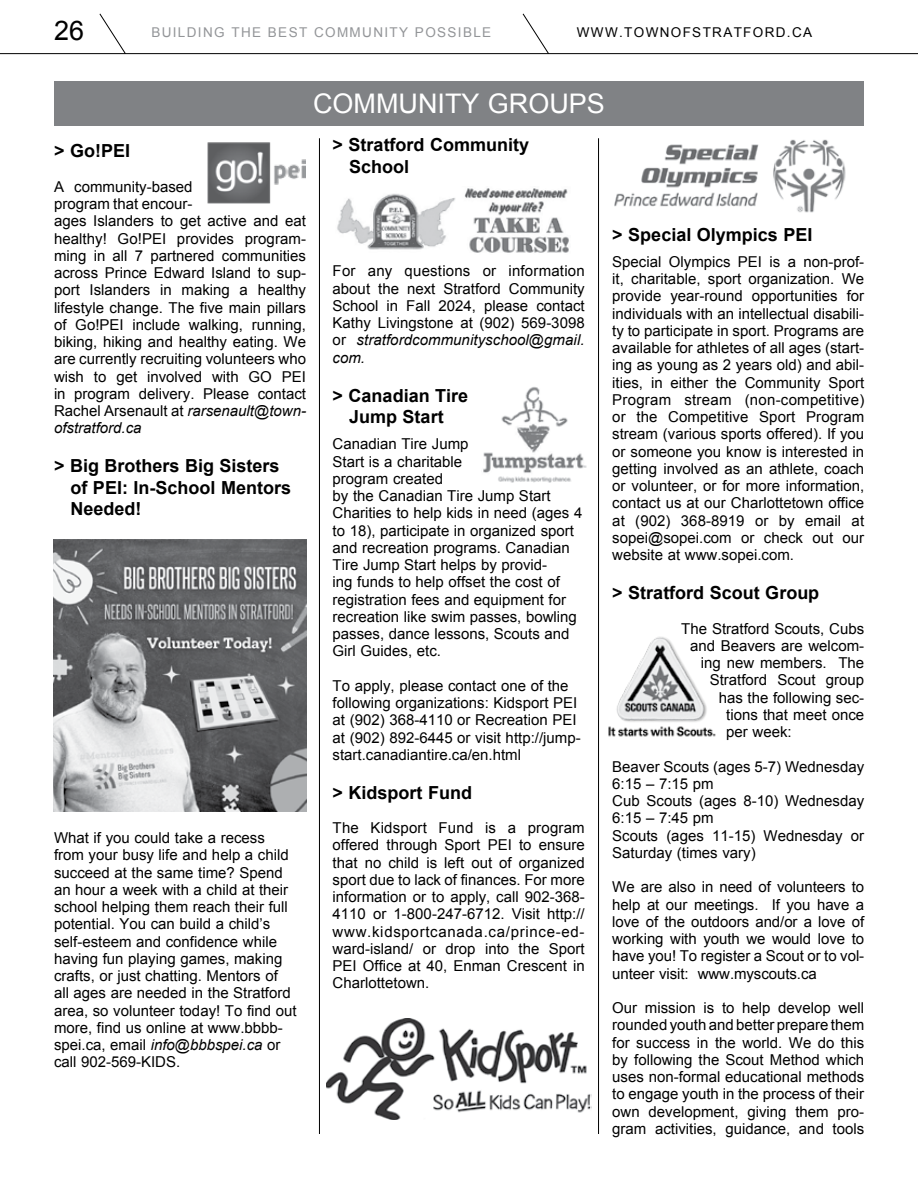
<style>
.page{position:relative;width:918px;height:1188px;background:#fff}
.page>*{position:absolute;margin:0;border:0;box-sizing:border-box;transform-origin:0 0}
.t1{font:27px "Arial";color:#fff}
.t2{font:27px "Arial";color:#000}
.t3{font:700 18px/21.6px "Arial";color:#000}
.t4{font:15px/17.2px "Arial";color:#000}
.t5{font:13.5px "Arial";letter-spacing:.1em;color:#939598}
.t6{font:13.5px "Arial";letter-spacing:.1em;color:#000}
.s1{font-style:italic}
</style>
<div class="page">
<hr style="left:0;top:53px;width:918px;height:1px;background:#000">
<svg style="left:99px;top:13px;width:27px;height:42px"></svg>
<svg style="left:522px;top:13px;width:28px;height:42px"></svg>
<hr style="left:598px;top:138px;width:1px;height:996px;background:#000">
<hr style="left:319px;top:138px;width:1px;height:996px;background:#000">
<div style="left:54px;top:81px;width:810px;height:44px;background:#808285"></div>
<img style="left:208px;top:142px;width:98px;height:62px">
<img style="left:608px;top:637px;width:108px;height:100px">
<img style="left:614px;top:139px;width:232px;height:74px">
<img style="left:54px;top:539px;width:252px;height:273px">
<img style="left:337px;top:188px;width:232px;height:65px">
<img style="left:483px;top:387px;width:103px;height:96px">
<img style="left:327px;top:1019px;width:265px;height:101px">
<h1 class="t2" style="left:54px;top:13px;width:32px">26</h1>
<p class="t5" style="left:151px;top:23px;width:341px">BUILDING THE BEST COMMUNITY POSSIBLE</p>
<p class="t6" style="left:577px;top:23px;width:237px">WWW.TOWNOFSTRATFORD.CA</p>
<h1 class="t1" style="left:313px;top:86px;width:293px">COMMUNITY GROUPS</h1>
<p class="t3" style="left:54px;top:141px;width:78px">&gt; Go!PEI</p>
<p class="t4" style="left:54px;top:178px;width:254px">A community-based<br>program that encour-<br>ages Islanders to get active and eat healthy! Go!PEI provides program&shy;ming in all 7 partnered communities across Prince Edward Island to sup&shy;port Islanders in making a healthy lifestyle change. The five main pillars of Go!PEI include walking, running, biking, hiking and healthy eating. We are currently recruiting volunteers who wish to get involved with GO PEI in program delivery. Please contact<br>Rachel Arsenault at <span class="s1">rarsenault@town&shy;ofstratford.ca</span></p>
<p class="t3" style="left:71px;top:456px;width:222px;text-indent:-17px">&gt; Big Brothers Big Sisters of PEI: In-School Mentors<br>Needed!</p>
<p class="t4" style="left:54px;top:829px;width:244px">What if you could take a recess from your busy life and help a child succeed at the same time? Spend an hour a week with a child at their school helping them reach their full potential. You can build a child’s self-esteem and confidence while having fun playing games, making crafts, or just chatting. Mentors of<br>all ages are needed in the Stratford area, so volunteer today! To find out more, find us online at www.bbbb&shy;spei.ca, email <span class="s1">info@bbbspei.ca</span> or call 902-569-KIDS.</p>
<p class="t3" style="left:349px;top:135px;width:181px;text-indent:-17px">&gt; Stratford Community<br>School</p>
<p class="t4" style="left:333px;top:263px;width:254px;text-align:justify">For any questions or information about the next Stratford Community School in Fall 2024, please contact Kathy Livingstone at (902) 569-3098 or <span class="s1">stratfordcommunityschool@gmail. com.</span></p>
<p class="t3" style="left:333px;top:385px;width:137px;text-align:center">&gt; Canadian Tire<br>Jump Start</p>
<p class="t4" style="left:333px;top:436px;width:251px">Canadian Tire Jump<br>Start is a charitable<br>program created<br>by the Canadian Tire Jump Start<br>Charities to help kids in need (ages 4 to 18), participate in organized sport and recreation programs. Canadian<br>Tire Jump Start helps by provid-<br>ing funds to help offset the cost of registration fees and equipment for recreation like swim passes, bowling passes, dance lessons, Scouts and<br>Girl Guides, etc.</p>
<p class="t4" style="left:333px;top:677px;width:250px">To apply, please contact one of the following organizations: Kidsport PEI at (902) 368-4110 or Recreation PEI at (902) 892-6445 or visit http://jump&shy;start.canadiantire.ca/en.html</p>
<p class="t3" style="left:333px;top:782px;width:141px">&gt; Kidsport Fund</p>
<p class="t4" style="left:333px;top:820px;width:254px;text-align:justify">The Kidsport Fund is a program offered through Sport PEI to ensure that no child is left out of organized sport due to lack of finances. For more information or to apply, call 902-368- 4110 or 1-800-247-6712. Visit http:// www.kidsportcanada.ca/prince-ed&shy;ward-island/ or drop into the Sport PEI Office at 40, Enman Crescent in Charlottetown.</p>
<p class="t3" style="left:612px;top:224px;width:202px">&gt; Special Olympics PEI</p>
<p class="t4" style="left:612px;top:253px;width:254px;text-align:justify">Special Olympics PEI is a non-prof&shy;it, charitable, sport organization. We provide year-round opportunities for individuals with an intellectual disabili&shy;ty to participate in sport. Programs are available for athletes of all ages (start&shy;ing as young as 2 years old) and abil&shy;ities, in either the Community Sport Program stream (non-competitive) or the Competitive Sport Program stream (various sports offered). If you or someone you know is interested in getting involved as an athlete, coach or volunteer, or for more information, contact us at our Charlottetown office at (902) 368-8919 or by email at sopei@sopei.com or check out our website at www.sopei.com.</p>
<p class="t3" style="left:612px;top:583px;width:209px">&gt; Stratford Scout Group</p>
<p class="t4" style="left:681px;top:620px;width:184px">The Stratford Scouts, Cubs</p>
<p class="t4" style="left:690px;top:637px;width:176px">and Beavers are welcom-</p>
<p class="t4" style="left:701px;top:654px;width:165px">ing new members. The</p>
<p class="t4" style="left:710px;top:672px;width:156px">Stratford Scout group</p>
<p class="t4" style="left:719px;top:689px;width:147px">has the following sec-</p>
<p class="t4" style="left:726px;top:706px;width:139px">tions that meet once</p>
<p class="t4" style="left:726px;top:723px;width:67px">per week:</p>
<p class="t4" style="left:612px;top:758px;width:253px">Beaver Scouts (ages 5-7) Wednesday<br>6:15 – 7:15 pm<br>Cub Scouts (ages 8-10) Wednesday<br>6:15 – 7:45 pm<br>Scouts (ages 11-15) Wednesday or<br>Saturday (times vary)</p>
<p class="t4" style="left:612px;top:879px;width:254px;text-align:justify">We are also in need of volunteers to help at our meetings. If you have a love of the outdoors and/or a love of working with youth we would love to have you! To register a Scout or to vol&shy;unteer visit: www.myscouts.ca</p>
<p class="t4" style="left:612px;top:999px;width:254px;text-align:justify">Our mission is to help develop well rounded youth and better prepare them for success in the world. We do this by following the Scout Method which uses non-formal educational methods to engage youth in the process of their own development, giving them pro&shy;gram activities, guidance, and tools</p>
</div>
